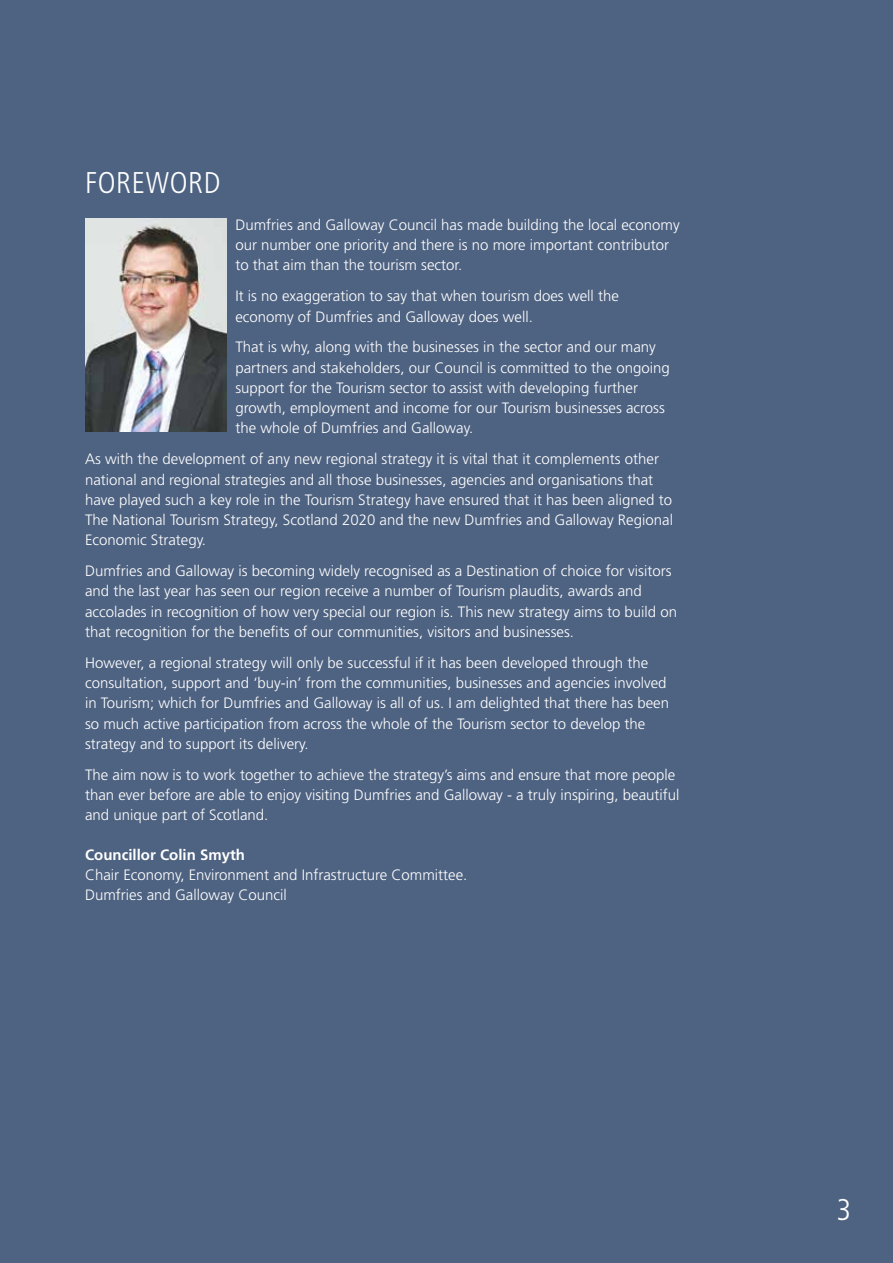
<style>
.page{position:relative;width:893px;height:1263px;background:#4e6281}
.page>*{position:absolute;margin:0;border:0;box-sizing:border-box;transform-origin:0 0}
.t1{font:300 condensed 30px "Frutiger";letter-spacing:.02em;color:#fff}
.t2{font:300 15px/20.2px "Frutiger";color:#fff}
.t3{font:700 15px "Frutiger";color:#fff}
</style>
<div class="page">
<img style="left:85px;top:218px;width:142px;height:213px">
<h1 class="t1" style="left:85px;top:165px;width:137px">FOREWORD</h1>
<p class="t2" style="left:235px;top:214px;width:446px">Dumfries and Galloway Council has made building the local economy our number one priority and there is no more important contributor to that aim than the tourism sector.</p>
<p class="t2" style="left:235px;top:286px;width:385px">It is no exaggeration to say that when tourism does well the economy of Dumfries and Galloway does well.</p>
<p class="t2" style="left:235px;top:337px;width:436px">That is why, along with the businesses in the sector and our many partners and stakeholders, our Council is committed to the ongoing support for the Tourism sector to assist with developing further growth, employment and income for our Tourism businesses across the whole of Dumfries and Galloway.</p>
<p class="t2" style="left:85px;top:449px;width:589px">As with the development of any new regional strategy it is vital that it complements other national and regional strategies and all those businesses, agencies and organisations that have played such a key role in the Tourism Strategy have ensured that it has been aligned to The National Tourism Strategy, Scotland 2020 and the new Dumfries and Galloway Regional Economic Strategy.</p>
<p class="t2" style="left:85px;top:561px;width:594px">Dumfries and Galloway is becoming widely recognised as a Destination of choice for visitors and the last year has seen our region receive a number of Tourism plaudits, awards and accolades in recognition of how very special our region is. This new strategy aims to build on that recognition for the benefits of our communities, visitors and businesses.</p>
<p class="t2" style="left:85px;top:652px;width:585px">However, a regional strategy will only be successful if it has been developed through the consultation, support and ‘buy-in’ from the communities, businesses and agencies involved in Tourism; which for Dumfries and Galloway is all of us. I am delighted that there has been so much active participation from across the whole of the Tourism sector to develop the strategy and to support its delivery.</p>
<p class="t2" style="left:85px;top:764px;width:596px">The aim now is to work together to achieve the strategy’s aims and ensure that more people than ever before are able to enjoy visiting Dumfries and Galloway - a truly inspiring, beautiful and unique part of Scotland.</p>
<p class="t3" style="left:85px;top:846px;width:162px">Councillor Colin Smyth</p>
<p class="t2" style="left:85px;top:864px;width:384px">Chair Economy, Environment and Infrastructure Committee.<br>Dumfries and Galloway Council</p>
<h1 class="t1" style="left:837px;top:1192px;width:16px">3</h1>
</div>
